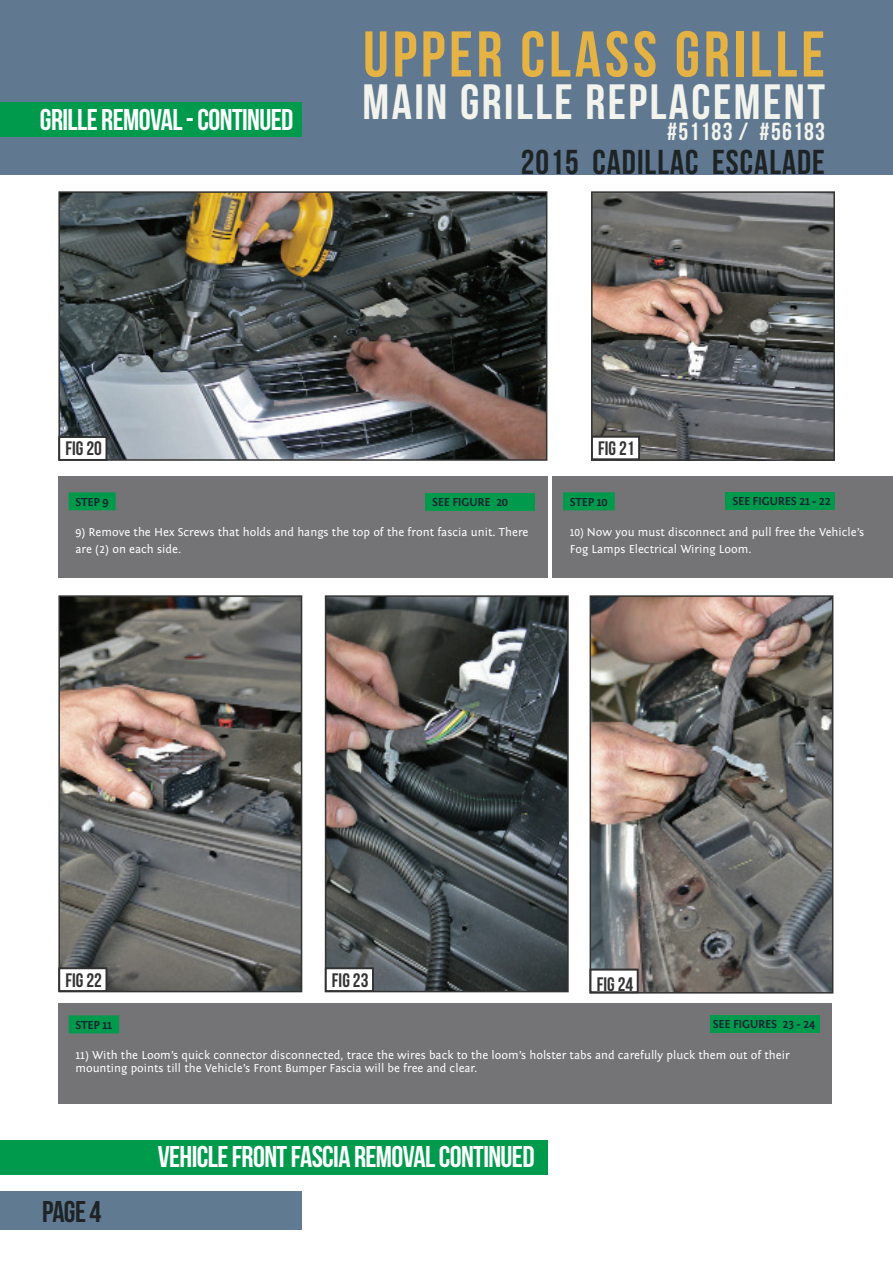
<style>
.page{position:relative;width:893px;height:1263px;background:#fff}
.page>*{position:absolute;margin:0;border:0;box-sizing:border-box;transform-origin:0 0}
.t1{font:64.5px "Bebas Neue";letter-spacing:.06em;color:#e5b244}
.t2{font:49.5px "Bebas Neue";letter-spacing:.05em;color:#f3f3ed}
.t3{font:34.5px "Bebas Neue";letter-spacing:.03em;color:#1e2326}
.t4{font:30px "Bebas Neue";letter-spacing:-.02em;color:#fff}
.t5{font:30px "Bebas Neue";color:#1e2326}
.t6{font:24.75px "Bebas Neue";letter-spacing:.05em;color:#f3f3ed}
.t7{font:19.5px "Bebas Neue";color:#323332}
.t8{font:12px/17px "Fontin Sans";color:#fff}
.t9{font:12px/17px "Fontin Sans";color:#fff;scale:.95 1}
.t10{font:700 12px "Fontin Sans";letter-spacing:-.02em;color:#182631}
</style>
<div class="page">
<div style="left:0;top:1191px;width:301px;height:39px;background:#607a91"></div>
<img style="left:58px;top:191px;width:490px;height:270px">
<div style="left:59px;top:436px;width:48px;height:25px;background:#fff"></div>
<div style="left:58px;top:436px;width:49px;height:25px;border:2px solid #323332"></div>
<img style="left:594px;top:194px;width:238px;height:264px">
<div style="left:591px;top:191px;width:244px;height:270px;border:2px solid #323332"></div>
<div style="left:591px;top:436px;width:49px;height:24px;background:#fff"></div>
<div style="left:591px;top:436px;width:49px;height:24px;border:2px solid #323332"></div>
<img style="left:61px;top:598px;width:238px;height:391px">
<div style="left:58px;top:595px;width:244px;height:397px;border:2px solid #323332"></div>
<div style="left:59px;top:967px;width:48px;height:25px;background:#fff"></div>
<div style="left:58px;top:967px;width:49px;height:25px;border:2px solid #323332"></div>
<img style="left:328px;top:598px;width:238px;height:391px">
<div style="left:325px;top:595px;width:244px;height:397px;border:2px solid #323332"></div>
<div style="left:325px;top:967px;width:49px;height:25px;background:#fff"></div>
<div style="left:325px;top:967px;width:49px;height:25px;border:2px solid #323332"></div>
<img style="left:593px;top:598px;width:237px;height:392px">
<div style="left:590px;top:595px;width:243px;height:398px;border:2px solid #323332"></div>
<div style="left:590px;top:969px;width:48px;height:24px;background:#fff"></div>
<div style="left:590px;top:969px;width:48px;height:24px;border:2px solid #323332"></div>
<div style="left:58px;top:476px;width:489px;height:102px;background:#747375"></div>
<div style="left:553px;top:476px;width:340px;height:102px;background:#747375"></div>
<div style="left:58px;top:1003px;width:774px;height:100px;background:#747375"></div>
<div style="left:69px;top:492px;width:47px;height:18px;background:#009a4d"></div>
<div style="left:563px;top:492px;width:52px;height:18px;background:#009a4d"></div>
<div style="left:69px;top:1015px;width:50px;height:18px;background:#009a4d"></div>
<div style="left:425px;top:493px;width:110px;height:18px;background:#009a4d"></div>
<div style="left:726px;top:491px;width:109px;height:18px;background:#009a4d"></div>
<div style="left:710px;top:1015px;width:110px;height:18px;background:#009a4d"></div>
<div style="left:0;top:0;width:893px;height:174px;background:#607991"></div>
<div style="left:0;top:102px;width:302px;height:34px;background:#009a4d"></div>
<div style="left:0;top:1140px;width:547px;height:34px;background:#009a4d"></div>
<h3 class="t4" style="left:40px;top:103px;width:255px">GRILLE REMOVAL - CONTINUED</h3>
<h1 class="t1" style="left:363px;top:19px;width:463px">UPPER CLASS GRILLE</h1>
<h2 class="t2" style="left:363px;top:75px;width:464px">MAIN GRILLE REPLACEMENT</h2>
<h3 class="t6" style="left:667px;top:118px;width:159px">#51183 / #56183</h3>
<h3 class="t3" style="left:521px;top:143px;width:306px">2015 CADILLAC ESCALADE</h3>
<h3 class="t7" style="left:66px;top:438px;width:38px">FIG 20</h3>
<h3 class="t7" style="left:598px;top:438px;width:38px">FIG 21</h3>
<p class="t10" style="left:432px;top:496px;width:77px">SEE FIGURE 20</p>
<p class="t10" style="left:732px;top:494px;width:100px">SEE FIGURES 21 - 22</p>
<p class="t10" style="left:75px;top:495px;width:35px">STEP 9</p>
<p class="t8" style="left:75px;top:524px;width:455px">9) Remove the Hex Screws that holds and hangs the top of the front fascia unit. There are (2) on each side.</p>
<p class="t10" style="left:570px;top:495px;width:39px">STEP 10</p>
<p class="t9" style="left:570px;top:524px;width:311px">10) Now you must disconnect and pull free the Vehicle’s<br>Fog Lamps Electrical Wiring Loom.</p>
<h3 class="t7" style="left:66px;top:969px;width:38px">FIG 22</h3>
<h3 class="t7" style="left:332px;top:969px;width:38px">FIG 23</h3>
<h3 class="t7" style="left:597px;top:973px;width:38px">FIG 24</h3>
<p class="t10" style="left:713px;top:1017px;width:104px">SEE FIGURES 23 - 24</p>
<p class="t10" style="left:75px;top:1018px;width:38px">STEP 11</p>
<p class="t8" style="left:75px;top:1049px;width:716px;line-height:12.8px">11) With the Loom’s quick connector disconnected, trace the wires back to the loom’s holster tabs and carefully pluck them out of their mounting points till the Vehicle’s Front Bumper Fascia will be free and clear.</p>
<h3 class="t5" style="left:42px;top:1195px;width:61px">PAGE 4</h3>
<h3 class="t4" style="left:158px;top:1140px;width:378px">VEHICLE FRONT FASCIA REMOVAL CONTINUED</h3>
</div>
